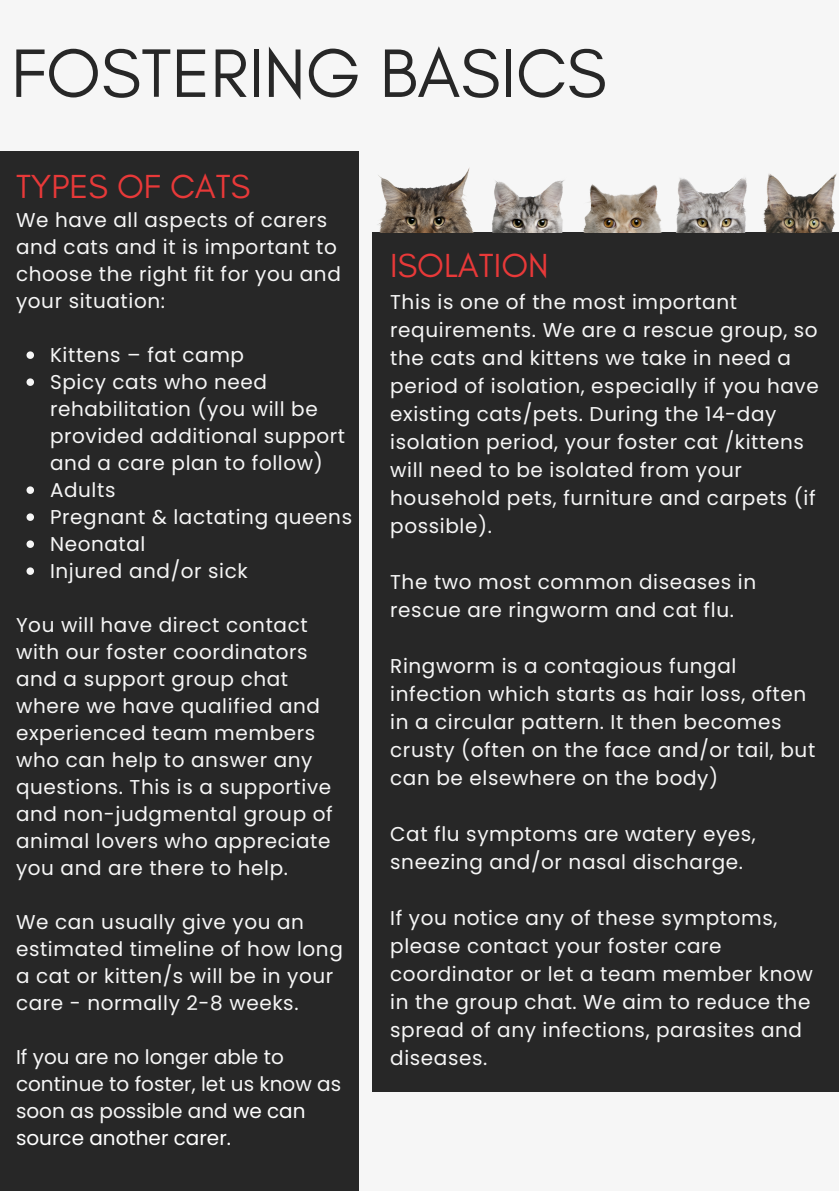
<style>
.page{position:relative;width:839px;height:1191px;background:#fff}
.page>*{position:absolute;margin:0;border:0;box-sizing:border-box;transform-origin:0 0}
.t1{font:69.8px "Glacial Indifference";color:#272727}
.t2{font:34px "Glacial Indifference";color:#e83939}
.t3{font:20px/27px "Poppins";letter-spacing:.03em;color:#f6f6f6}
.t4{font:20px/27px "Poppins";color:#f6f6f6}
.s1{color:#fff}
</style>
<div class="page">
<div style="left:0;top:0;width:838px;height:1191px;background:#f6f6f6"></div>
<div style="left:0;top:151px;width:358px;height:1040px;background:#272727"></div>
<div style="left:372px;top:232px;width:466px;height:859px;background:#272727"></div>
<svg style="left:27px;top:351px;width:7px;height:8px"></svg>
<svg style="left:27px;top:378px;width:7px;height:8px"></svg>
<svg style="left:27px;top:486px;width:7px;height:8px"></svg>
<svg style="left:27px;top:513px;width:7px;height:8px"></svg>
<svg style="left:27px;top:540px;width:7px;height:8px"></svg>
<svg style="left:27px;top:567px;width:7px;height:8px"></svg>
<img style="left:377px;top:167px;width:460px;height:66px">
<h1 class="t1" style="left:11px;top:31px;width:597px">FOSTERING BASICS</h1>
<h2 class="t2" style="left:16px;top:165px;width:236px">TYPES OF CATS</h2>
<p class="t3" style="left:16px;top:206px;width:326px">We have all aspects of carers and cats and it is important to choose the right fit for you and your situation:</p>
<p class="t3" style="left:50px;top:341px;width:303px">Kittens – fat camp<br>Spicy cats who need rehabilitation (you will be provided additional support and a care plan to follow)<br>Adults<br>Pregnant &amp; lactating queens<br>Neonatal<br>Injured and/or sick</p>
<p class="t3" style="left:16px;top:611px;width:318px">You will have direct contact with our foster coordinators and a support group chat where we have qualified and experienced team members who can help to answer any questions. This is a supportive and non-judgmental group of animal lovers who appreciate you and are there to help.</p>
<p class="t3" style="left:16px;top:908px;width:328px">We can usually give you an estimated timeline of how long a cat or kitten/s will be in your care - normally 2-8 weeks.</p>
<p class="t4" style="left:16px;top:1043px;width:326px">If you are no longer able to continue to foster, let us know as soon as possible and <span class="s1">we can source another carer.</span></p>
<h2 class="t2" style="left:390px;top:245px;width:160px">ISOLATION</h2>
<p class="t3" style="left:390px;top:288px;width:430px;line-height:28px">This is one of the most important requirements. We are a rescue group, so the cats and kittens we take in need a period of isolation, especially if you have existing cats/pets. During the 14-day isolation period, your foster cat /kittens will need to be isolated from your household pets, furniture and carpets (if possible).</p>
<p class="t3" style="left:390px;top:568px;width:367px;line-height:28px">The two most common diseases in rescue are ringworm and cat flu.</p>
<p class="t3" style="left:390px;top:652px;width:426px;line-height:28px">Ringworm is a contagious fungal infection which starts as hair loss, often in a circular pattern. It then becomes crusty (often on the face and/or tail, but can be elsewhere on the body)</p>
<p class="t3" style="left:390px;top:820px;width:367px;line-height:28px">Cat flu symptoms are watery eyes, sneezing and/or nasal discharge.</p>
<p class="t3" style="left:390px;top:904px;width:424px;line-height:28px">If you notice any of these symptoms, please contact your foster care coordinator or let a team member know in the group chat. We aim to reduce the spread of any infections, parasites and diseases.</p>
</div>
